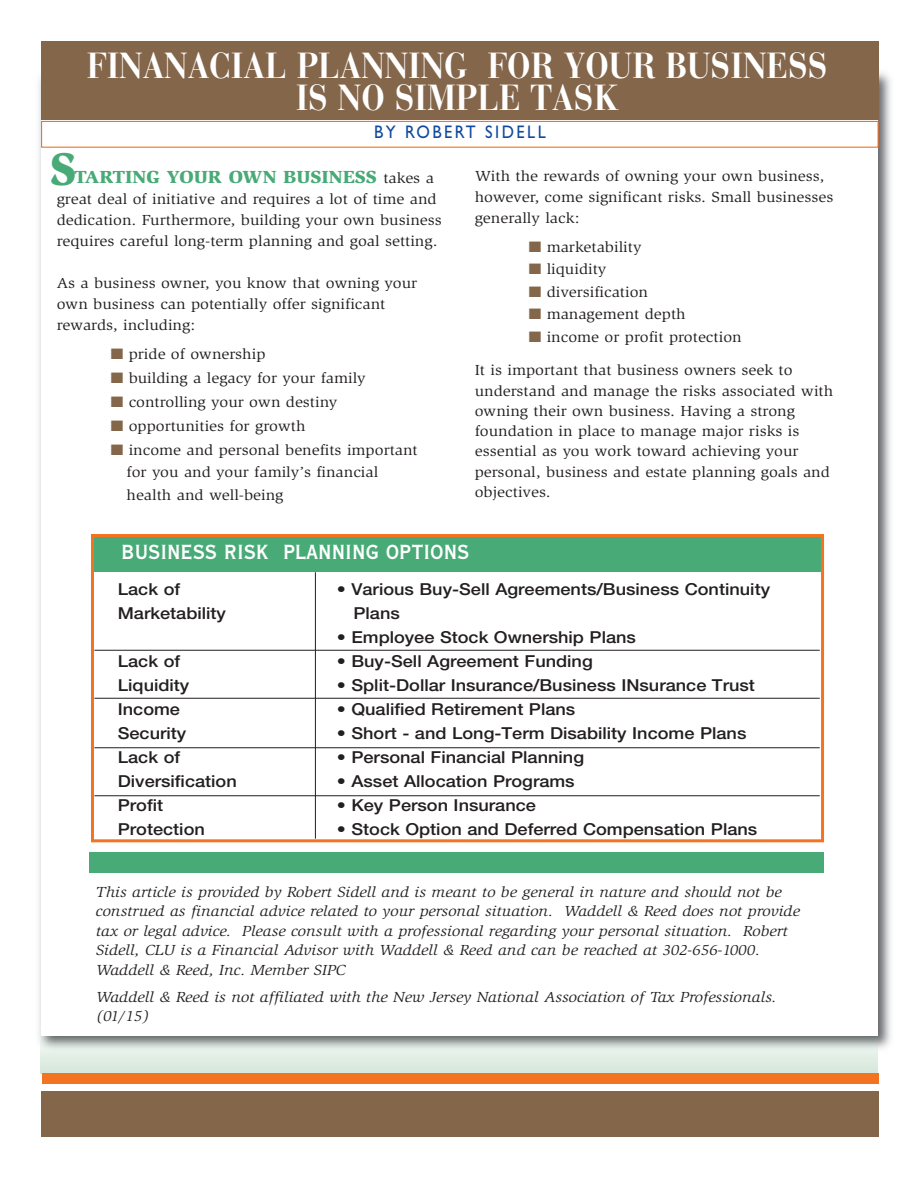
<style>
.page{position:relative;width:918px;height:1188px;background:#fff}
.page>*{position:absolute;margin:0;border:0;box-sizing:border-box;transform-origin:0 0}
.t1{font:900 47.1px "Slimbach";color:#48aa77}
.t2{font:700 36px/31.5px "Bauer Bodoni Std";color:#fff;text-align:center;scale:.9 1}
.t3{font:27px "Copperplate Gothic Std 30 BC";color:#fff;scale:.9 1}
.t4{font:18.3px "Gill Sans Std";letter-spacing:.15em;color:#0f499d;scale:.9 1}
.t5{font:900 18px "Slimbach";color:#48aa77;scale:1.1 1}
.t6{font:500 16.5px/24px "Helvetica Neue LT Std";color:#231f20;scale:1.1 1}
.t7{font:15px/21px "Slimbach";color:#231f20;scale:1.1 1}
.t8{font:italic 15px/19.5px "Slimbach";color:#231f20;scale:1.1 1}
.s1{font-weight:400;font-size:15px;color:#231f20}
.s2{color:#84664b}
</style>
<div class="page">
<img style="left:39px;top:68px;width:852px;height:987px">
<div style="left:42px;top:75px;width:836px;height:961px;background:#fff"></div>
<div style="left:42px;top:41px;width:837px;height:79px;background:#84664b"></div>
<div style="left:41px;top:121px;width:838px;height:27px;border:1px solid #f47321"></div>
<div style="left:41px;top:1092px;width:838px;height:45px;background:#84664b"></div>
<div style="left:42px;top:1073px;width:837px;height:11px;background:#f47321"></div>
<div style="left:91px;top:534px;width:731px;height:38px;background:#48aa77"></div>
<div style="left:89px;top:852px;width:735px;height:21px;background:#48aa77"></div>
<div style="left:91px;top:534px;width:733px;height:308px;border:3px solid #f47321"></div>
<hr style="left:94px;top:650px;width:726px;height:1px;background:#231f20">
<hr style="left:94px;top:698px;width:726px;height:1px;background:#231f20">
<hr style="left:94px;top:747px;width:726px;height:1px;background:#231f20">
<hr style="left:94px;top:795px;width:726px;height:1px;background:#231f20">
<hr style="left:315px;top:572px;width:1px;height:267px;background:#231f20">
<h2 class="t2" style="left:87px;top:55px;width:825px">FINANACIAL PLANNING FOR YOUR BUSINESS<br>IS NO SIMPLE TASK</h2>
<p class="t4" style="left:374px;top:125px;width:192px">BY ROBERT SIDELL</p>
<h1 class="t1" style="left:50px;top:151px;width:28px">S</h1>
<p class="t5" style="left:74px;top:170px;width:328px">TARTING YOUR OWN BUSINESS <span class="s1">takes a</span></p>
<p class="t7" style="left:57px;top:190px;width:352px">great deal of initiative and requires a lot of time and dedication. Furthermore, building your own business requires careful long-term planning and goal setting.</p>
<p class="t7" style="left:57px;top:274px;width:329px">As a business owner, you know that owning your own business can potentially offer significant rewards, including:</p>
<p class="t7" style="left:111px;top:344px;width:142px"><span class="s2">■</span> pride of ownership</p>
<p class="t7" style="left:111px;top:368px;width:233px"><span class="s2">■</span> building a legacy for your family</p>
<p class="t7" style="left:111px;top:392px;width:208px"><span class="s2">■</span> controlling your own destiny</p>
<p class="t7" style="left:111px;top:416px;width:179px"><span class="s2">■</span> opportunities for growth</p>
<p class="t7" style="left:127px;top:440px;width:266px;line-height:22.5px;text-indent:-16px"><span class="s2">■</span> income and personal benefits important for you and your family’s financial health and well-being</p>
<p class="t7" style="left:475px;top:167px;width:328px">With the rewards of owning your own business, however, come significant risks. Small businesses generally lack:</p>
<p class="t7" style="left:529px;top:237px;width:104px"><span class="s2">■</span> marketability</p>
<p class="t7" style="left:529px;top:260px;width:72px"><span class="s2">■</span> liquidity</p>
<p class="t7" style="left:529px;top:282px;width:110px"><span class="s2">■</span> diversification</p>
<p class="t7" style="left:529px;top:305px;width:144px"><span class="s2">■</span> management depth</p>
<p class="t7" style="left:529px;top:327px;width:195px"><span class="s2">■</span> income or profit protection</p>
<p class="t7" style="left:475px;top:361px;width:327px;line-height:20.2px">It is important that business owners seek to understand and manage the risks associated with owning their own business. Having a strong foundation in place to manage major risks is essential as you work toward achieving your personal, business and estate planning goals and objectives.</p>
<h3 class="t3" style="left:121px;top:533px;width:388px">BUSINESS RISK PLANNING OPTIONS</h3>
<p class="t6" style="left:118px;top:578px;width:100px">Lack of<br>Marketability</p>
<p class="t6" style="left:118px;top:650px;width:110px">Lack of<br>Liquidity<br>Income<br>Security<br>Lack of<br>Diversification<br>Profit<br>Protection</p>
<p class="t6" style="left:353px;top:578px;width:380px;text-indent:-17px">• Various Buy-Sell Agreements/Business Continuity<br>Plans</p>
<p class="t6" style="left:337px;top:626px;width:273px">• Employee Stock Ownership Plans</p>
<p class="t6" style="left:337px;top:650px;width:234px">• Buy-Sell Agreement Funding</p>
<p class="t6" style="left:337px;top:674px;width:382px">• Split-Dollar Insurance/Business INsurance Trust</p>
<p class="t6" style="left:337px;top:698px;width:218px">• Qualified Retirement Plans</p>
<p class="t6" style="left:337px;top:722px;width:374px">• Short - and Long-Term Disability Income Plans</p>
<p class="t6" style="left:337px;top:746px;width:226px">• Personal Financial Planning</p>
<p class="t6" style="left:337px;top:770px;width:218px">• Asset Allocation Programs</p>
<p class="t6" style="left:337px;top:794px;width:183px">• Key Person Insurance</p>
<p class="t6" style="left:337px;top:818px;width:384px">• Stock Option and Deferred Compensation Plans</p>
<p class="t8" style="left:96px;top:883px;width:642px">This article is provided by Robert Sidell and is meant to be general in nature and should not be construed as financial advice related to your personal situation. Waddell &amp; Reed does not provide tax or legal advice. Please consult with a professional regarding your personal situation. Robert Sidell, CLU is a Financial Advisor with Waddell &amp; Reed and can be reached at 302-656-1000.<br>Waddell &amp; Reed, Inc. Member SIPC</p>
<p class="t8" style="left:96px;top:988px;width:620px">Waddell &amp; Reed is not affiliated with the New Jersey National Association of Tax Professionals. (01/15)</p>
</div>
